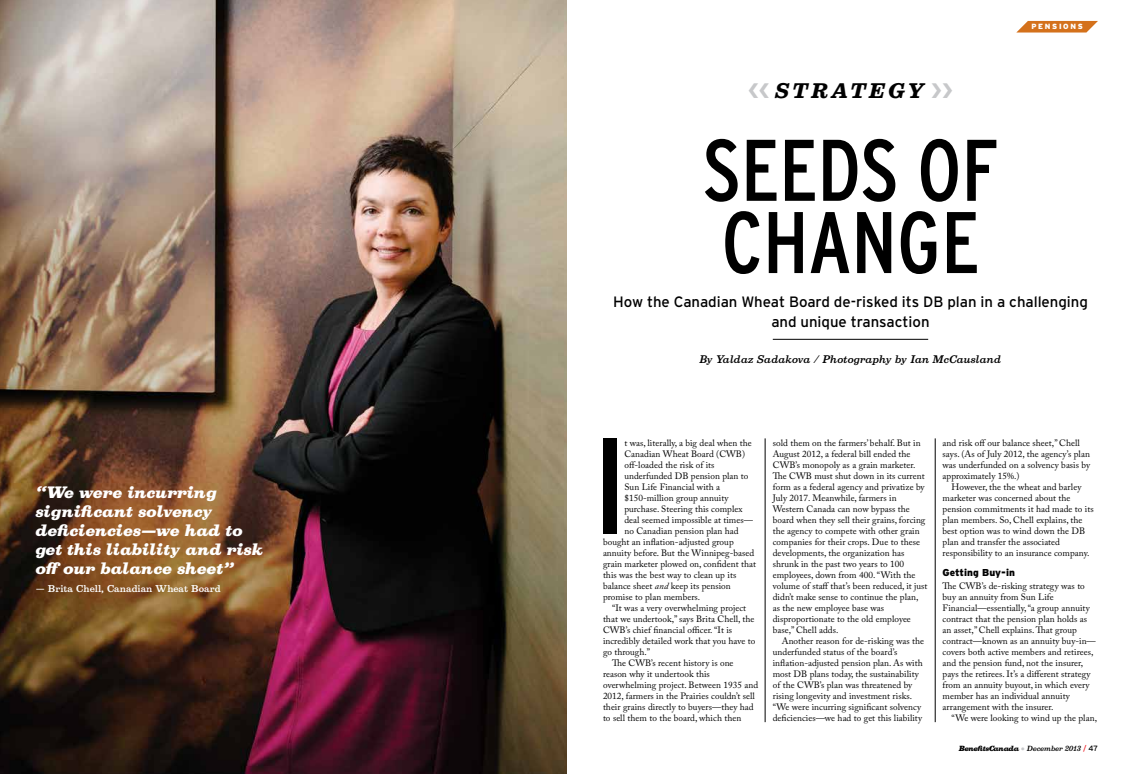
<style>
.page{position:relative;width:1134px;height:774px;background:#fff}
.page>*{position:absolute;margin:0;border:0;box-sizing:border-box;transform-origin:0 0}
.t1{font:condensed 136.5px "Interstate";color:#000}
.t2{font:condensed 87.1px/72.2px "Interstate";letter-spacing:-.005em;color:#000}
.t3{font:italic 700 19.1px "Belizio";letter-spacing:.17em;color:#000}
.t4{font:italic 900 15px/19px "Belizio";color:#fff}
.t5{font:15px/20px "Interstate";letter-spacing:-.005em;color:#000;text-align:center}
.t6{font:italic 500 10px "Belizio";letter-spacing:.02em;color:#000}
.t7{font:900 10px "Interstate";letter-spacing:.005em;color:#000}
.t8{font:9.2px/11px "Adobe Caslon Pro";letter-spacing:.005em;color:#000}
.t9{font:500 9px "Belizio";color:#fff}
.t10{font:900 7.5px "Interstate";letter-spacing:.225em;color:#fff}
.t11{font:italic 900 6.8px "Belizio";letter-spacing:-.06em;color:#000}
.s1{color:#c7c8ca}
.s2{font-style:italic}
.s3{font-weight:500;color:#c7c8ca}
.s4{font-weight:500}
.s5{font-family:"Interstate";font-weight:400;font-style:normal;font-size:7.7px;color:#ed1d24}
.s6{font-family:"Interstate";font-weight:400;font-style:normal;font-size:7.7px}
</style>
<div class="page">
<img style="left:0;top:0;width:567px;height:774px">
<hr style="left:935px;top:438px;width:1px;height:284px;background:#000">
<hr style="left:765px;top:438px;width:1px;height:284px;background:#000">
<hr style="left:773px;top:339px;width:155px;height:1px;background:#000">
<svg style="left:1016px;top:21px;width:82px;height:12px"></svg>
<h3 class="t4" style="left:36px;top:483px;width:229px">“We were incurring significant solvency deficiencies—we had to get this liability and risk off our balance sheet”</h3>
<p class="t9" style="left:36px;top:583px;width:186px">— Brita Chell, Canadian Wheat Board</p>
<h3 class="t3" style="left:748px;top:79px;width:206px"><span class="s1">❮❮</span> STRATEGY <span class="s1">❯❯</span></h3>
<p class="t10" style="left:1031px;top:22px;width:53px">PENSIONS</p>
<h2 class="t2" style="left:703px;top:133px;width:297px">SEEDS OF<br>CHANGE</h2>
<h3 class="t5" style="left:613px;top:291px;width:476px">How the Canadian Wheat Board de-risked its DB plan in a challenging and unique transaction</h3>
<p class="t6" style="left:700px;top:353px;width:303px">By Yaldaz Sadakova / Photography by Ian McCausland</p>
<h1 class="t1" style="left:593px;top:403px;width:35px">I</h1>
<p class="t8" style="left:624px;top:438px;width:129px">t was, literally, a big deal when the</p>
<p class="t8" style="left:624px;top:449px;width:122px">Canadian Wheat Board (CWB)</p>
<p class="t8" style="left:624px;top:460px;width:92px">off-loaded the risk of its</p>
<p class="t8" style="left:624px;top:471px;width:126px">underfunded DB pension plan to</p>
<p class="t8" style="left:624px;top:482px;width:97px">Sun Life Financial with a</p>
<p class="t8" style="left:624px;top:493px;width:106px">$150-million group annuity</p>
<p class="t8" style="left:624px;top:504px;width:120px">purchase. Steering this complex</p>
<p class="t8" style="left:624px;top:515px;width:130px">deal seemed impossible at times—</p>
<p class="t8" style="left:624px;top:526px;width:116px">no Canadian pension plan had</p>
<p class="t8" style="left:603px;top:537px;width:132px">bought an inflation-adjusted group</p>
<p class="t8" style="left:603px;top:548px;width:153px">annuity before. But the Winnipeg-based</p>
<p class="t8" style="left:603px;top:559px;width:154px">grain marketer plowed on, confident that</p>
<p class="t8" style="left:603px;top:570px;width:135px">this was the best way to clean up its</p>
<p class="t8" style="left:603px;top:581px;width:129px">balance sheet <span class="s2">and</span> keep its pension</p>
<p class="t8" style="left:603px;top:592px;width:99px">promise to plan members.</p>
<p class="t8" style="left:612px;top:602px;width:136px">“It was a very overwhelming project</p>
<p class="t8" style="left:603px;top:613px;width:153px">that we undertook,” says Brita Chell, the</p>
<p class="t8" style="left:603px;top:624px;width:131px">CWB’s chief financial officer. “It is</p>
<p class="t8" style="left:603px;top:635px;width:154px">incredibly detailed work that you have to</p>
<p class="t8" style="left:603px;top:646px;width:49px">go through.”</p>
<p class="t8" style="left:612px;top:657px;width:123px">The CWB’s recent history is one</p>
<p class="t8" style="left:603px;top:668px;width:108px">reason why it undertook this</p>
<p class="t8" style="left:603px;top:679px;width:157px">overwhelming project. Between 1935 and</p>
<p class="t8" style="left:603px;top:690px;width:153px">2012, farmers in the Prairies couldn’t sell</p>
<p class="t8" style="left:603px;top:701px;width:152px">their grains directly to buyers—they had</p>
<p class="t8" style="left:603px;top:712px;width:140px">to sell them to the board, which then</p>
<p class="t8" style="left:773px;top:437px;width:156px">sold them on the farmers’ behalf. But in August 2012, a federal bill ended the CWB’s monopoly as a grain marketer.<br>The CWB must shut down in its current form as a federal agency and privatize by July 2017. Meanwhile, farmers in Western Canada can now bypass the board when they sell their grains, forcing the agency to compete with other grain companies for their crops. Due to these developments, the organization has shrunk in the past two years to 100 employees, down from 400. “With the volume of staff that’s been reduced, it just didn’t make sense to continue the plan, as the new employee base was disproportionate to the old employee base,” Chell adds.</p>
<p class="t8" style="left:773px;top:635px;width:153px;text-indent:9px">Another reason for de-risking was the underfunded status of the board’s inflation-adjusted pension plan. As with most DB plans today, the sustainability of the CWB’s plan was threatened by rising longevity and investment risks. “We were incurring significant solvency deficiencies—we had to get this liability</p>
<p class="t8" style="left:943px;top:437px;width:149px">and risk off our balance sheet,” Chell says. (As of July 2012, the agency’s plan was underfunded on a solvency basis by approximately 15%.)</p>
<p class="t8" style="left:943px;top:481px;width:153px;text-indent:9px">However, the the wheat and barley marketer was concerned about the pension commitments it had made to its plan members. So, Chell explains, the best option was to wind down the DB plan and transfer the associated responsibility to an insurance company.</p>
<p class="t7" style="left:943px;top:567px;width:74px">GETTING BUY-IN</p>
<p class="t8" style="left:943px;top:581px;width:155px">The CWB’s de-risking strategy was to buy an annuity from Sun Life Financial—essentially, “a group annuity contract that the pension plan holds as an asset,” Chell explains. That group contract—known as an annuity buy-in— covers both active members and retirees, and the pension fund, not the insurer, pays the retirees. It’s a different strategy from an annuity buyout, in which every member has an individual annuity arrangement with the insurer.</p>
<p class="t8" style="left:952px;top:713px;width:147px">“We were looking to wind up the plan,</p>
<p class="t11" style="left:959px;top:745px;width:140px">BenefitsCanada <span class="s3">•</span> <span class="s4">December 2013</span> <span class="s5">/</span> <span class="s6">47</span></p>
</div>
